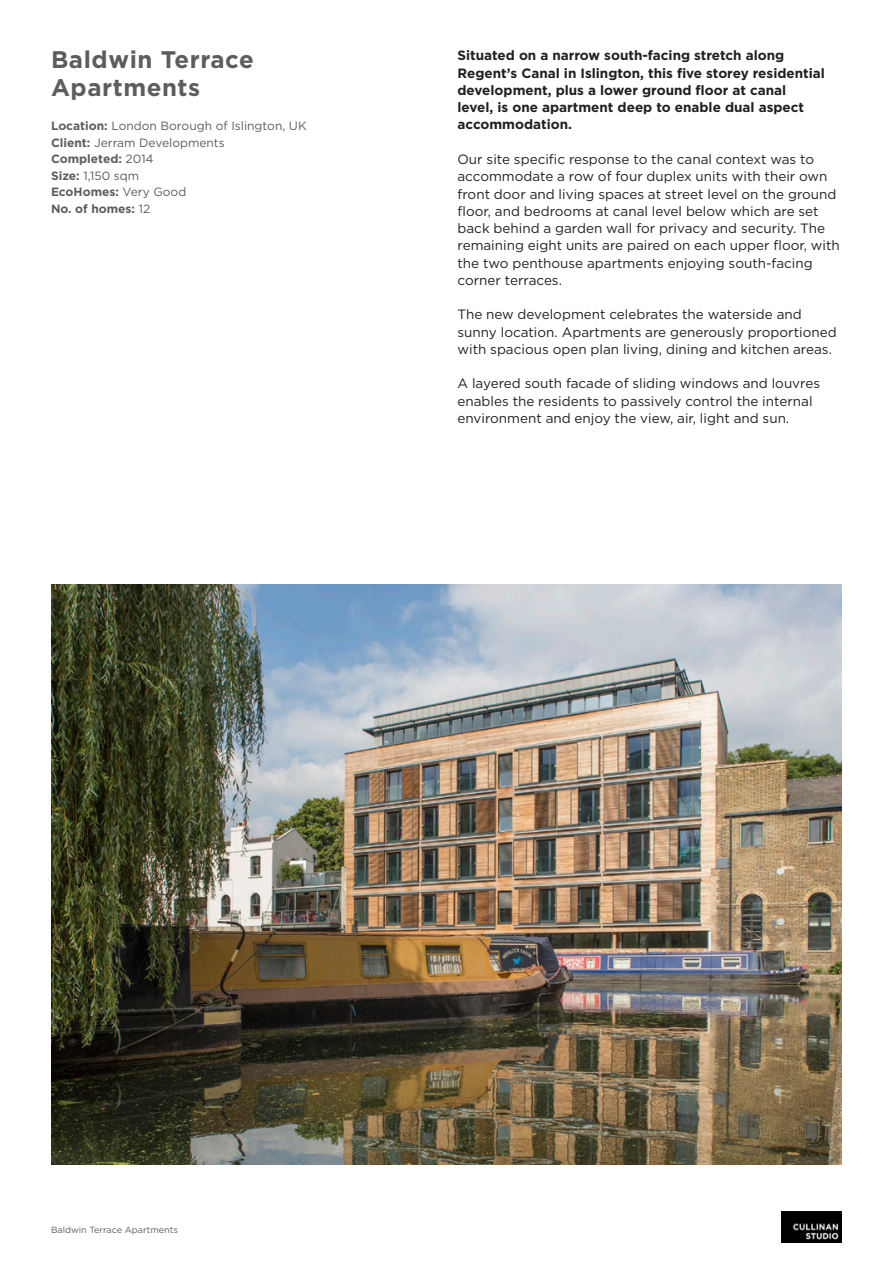
<style>
.page{position:relative;width:893px;height:1263px;background:#fff}
.page>*{position:absolute;margin:0;border:0;box-sizing:border-box;transform-origin:0 0}
.Main_Section_Heading{font:700 24px "Gotham";letter-spacing:.025em;color:#5d5d5e}
.body_text{font:13.5px/17.2px "Gotham";color:#231f20}
.Body_Text_Bold{font:700 13.5px/17.2px "Gotham";color:#231f20}
.Grey_body_text{font:12px "Gotham";color:#5d5d5e}
.Grey_body_text-2{font:700 12px "Gotham";color:#5d5d5e}
.t1{font:9px "Gotham";color:#5d5d5e}
.s1{font-weight:700}
.s2{font-weight:400}
</style>
<div class="page">
<img style="left:781px;top:1212px;width:61px;height:31px">
<img style="left:51px;top:584px;width:791px;height:580px">
<p class="Main_Section_Heading" style="left:51px;top:45px;width:204px">Baldwin Terrace</p>
<p class="Main_Section_Heading" style="left:51px;top:73px;width:151px">Apartments</p>
<p class="Grey_body_text" style="left:51px;top:119px;width:257px"><span class="s1">Location:</span> London Borough of Islington, UK</p>
<p class="Grey_body_text" style="left:51px;top:135px;width:175px"><span class="s1">Client:</span> Jerram Developments</p>
<p class="Grey_body_text-2" style="left:51px;top:152px;width:104px">Completed: <span class="s2">2014</span></p>
<p class="Grey_body_text" style="left:51px;top:168px;width:90px"><span class="s1">Size:</span> 1,150 sqm</p>
<p class="Grey_body_text-2" style="left:51px;top:185px;width:137px">EcoHomes: <span class="s2">Very Good</span></p>
<p class="Grey_body_text-2" style="left:51px;top:201px;width:101px">No. of homes: <span class="s2">12</span></p>
<p class="Body_Text_Bold" style="left:457px;top:47px;width:369px">Situated on a narrow south-facing stretch along Regent’s Canal in Islington, this five storey residential development, plus a lower ground floor at canal level, is one apartment deep to enable dual aspect accommodation.</p>
<p class="body_text" style="left:457px;top:150px;width:384px">Our site specific response to the canal context was to accommodate a row of four duplex units with their own front door and living spaces at street level on the ground floor, and bedrooms at canal level below which are set back behind a garden wall for privacy and security. The remaining eight units are paired on each upper floor, with the two penthouse apartments enjoying south-facing corner terraces.</p>
<p class="body_text" style="left:457px;top:306px;width:381px">The new development celebrates the waterside and sunny location. Apartments are generously proportioned with spacious open plan living, dining and kitchen areas.</p>
<p class="body_text" style="left:457px;top:375px;width:364px">A layered south facade of sliding windows and louvres enables the residents to passively control the internal environment and enjoy the view, air, light and sun.</p>
<p class="t1" style="left:51px;top:1224px;width:128px">Baldwin Terrace Apartments</p>
</div>
